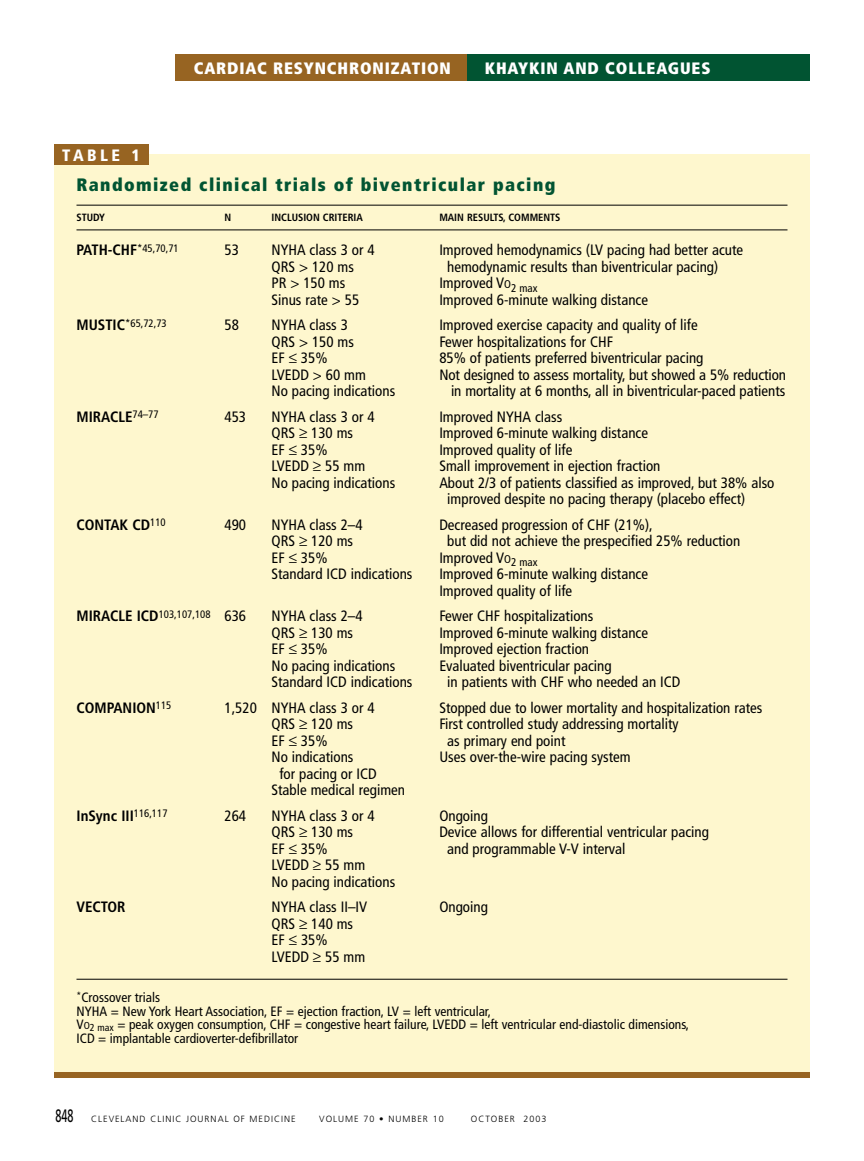
<style>
.page{position:relative;width:864px;height:1161px;background:#fff}
.page>*{position:absolute;margin:0;border:0;box-sizing:border-box;transform-origin:0 0}
.t1{font:900 condensed 18px "Frutiger";letter-spacing:.08em;color:#015432}
.t2{font:900 condensed 16.5px "Frutiger";letter-spacing:.05em;color:#fff}
.t3{font:900 condensed 16.5px "Frutiger";letter-spacing:.21em;color:#fff}
.t4{font:condensed 15px/16.5px "Frutiger";color:#000}
.t5{font:700 condensed 15px "Frutiger";color:#000}
.t6{font:condensed 13.5px/13.5px "Frutiger";color:#000}
.t7{font:condensed 10.8px "Frutiger";color:#000}
.t8{font:700 condensed 10.5px "Frutiger";color:#000}
.t9{font:300 9px "Frutiger";letter-spacing:.11em;color:#000}
.s1{font-weight:700;font-size:15px}
.s2{font-size:11.25px}
.s3{font-size:15px}
.s4{font-size:10.2px}
.s5{font-weight:400;font-size:18px}
</style>
<div class="page">
<div style="left:466px;top:54px;width:343px;height:27px;background:#015432"></div>
<div style="left:176px;top:54px;width:291px;height:27px;background:#976422"></div>
<div style="left:54px;top:154px;width:756px;height:920px;background:#fef7ce"></div>
<hr style="left:76px;top:205px;width:712px;height:1px;background:#000">
<hr style="left:76px;top:230px;width:712px;height:1px;background:#000">
<hr style="left:76px;top:979px;width:712px;height:1px;background:#000">
<div style="left:54px;top:144px;width:94px;height:21px;background:#976422"></div>
<div style="left:54px;top:1072px;width:756px;height:6px;background:#976422"></div>
<p class="t3" style="left:62px;top:148px;width:79px">TABLE 1</p>
<p class="t2" style="left:194px;top:61px;width:259px">CARDIAC RESYNCHRONIZATION</p>
<p class="t2" style="left:485px;top:61px;width:227px">KHAYKIN AND COLLEAGUES</p>
<p class="t1" style="left:76px;top:177px;width:480px">Randomized clinical trials of biventricular pacing</p>
<p class="t8" style="left:76px;top:213px;width:30px">STUDY</p>
<p class="t8" style="left:224px;top:213px;width:8px">N</p>
<p class="t8" style="left:271px;top:213px;width:93px">INCLUSION CRITERIA</p>
<p class="t8" style="left:439px;top:213px;width:123px">MAIN RESULTS, COMMENTS</p>
<p class="t7" style="left:76px;top:244px;width:104px"><span class="s1">PATH-CHF</span>*45,70,71</p>
<p class="t4" style="left:225px;top:243px;width:16px">53</p>
<p class="t4" style="left:271px;top:243px;width:105px">NYHA class 3 or 4</p>
<p class="t4" style="left:439px;top:243px;width:305px">Improved hemodynamics (LV pacing had better acute</p>
<p class="t4" style="left:271px;top:259px;width:84px">QRS &gt; 120 ms</p>
<p class="t4" style="left:447px;top:259px;width:273px">hemodynamic results than biventricular pacing)</p>
<p class="t4" style="left:271px;top:276px;width:75px">PR &gt; 150 ms</p>
<p class="t4" style="left:439px;top:276px;width:100px">Improved V<span class="s2">O</span><sub>2</sub> <sub>max</sub></p>
<p class="t4" style="left:272px;top:292px;width:89px">Sinus rate &gt; 55</p>
<p class="t4" style="left:439px;top:292px;width:210px">Improved 6-minute walking distance</p>
<p class="t7" style="left:76px;top:319px;width:92px"><span class="s1">MUSTIC</span>*65,72,73</p>
<p class="t4" style="left:225px;top:318px;width:16px">58</p>
<p class="t4" style="left:271px;top:318px;width:78px">NYHA class 3</p>
<p class="t4" style="left:439px;top:318px;width:260px">Improved exercise capacity and quality of life</p>
<p class="t4" style="left:271px;top:334px;width:84px">QRS &gt; 150 ms</p>
<p class="t4" style="left:439px;top:334px;width:175px">Fewer hospitalizations for CHF</p>
<p class="t4" style="left:271px;top:351px;width:58px">EF ≤ 35%</p>
<p class="t4" style="left:439px;top:351px;width:266px">85% of patients preferred biventricular pacing</p>
<p class="t4" style="left:272px;top:367px;width:96px">LVEDD &gt; 60 mm</p>
<p class="t4" style="left:439px;top:367px;width:348px">Not designed to assess mortality, but showed a 5% reduction</p>
<p class="t4" style="left:272px;top:384px;width:125px">No pacing indications</p>
<p class="t4" style="left:451px;top:384px;width:336px">in mortality at 6 months, all in biventricular-paced patients</p>
<p class="t5" style="left:77px;top:410px;width:84px">MIRACLE<sup>74–77</sup></p>
<p class="t4" style="left:225px;top:409px;width:23px">453</p>
<p class="t4" style="left:271px;top:409px;width:105px">NYHA class 3 or 4</p>
<p class="t4" style="left:439px;top:409px;width:124px">Improved NYHA class</p>
<p class="t4" style="left:271px;top:426px;width:83px">QRS ≥ 130 ms</p>
<p class="t4" style="left:439px;top:426px;width:210px">Improved 6-minute walking distance</p>
<p class="t4" style="left:271px;top:442px;width:58px">EF ≤ 35%</p>
<p class="t4" style="left:439px;top:442px;width:134px">Improved quality of life</p>
<p class="t4" style="left:272px;top:459px;width:95px">LVEDD ≥ 55 mm</p>
<p class="t4" style="left:439px;top:459px;width:223px">Small improvement in ejection fraction</p>
<p class="t4" style="left:272px;top:475px;width:125px">No pacing indications</p>
<p class="t4" style="left:447px;top:475px;width:329px;text-indent:-8px">About 2/3 of patients classified as improved, but 38% also improved despite no pacing therapy (placebo effect)</p>
<p class="t5" style="left:77px;top:518px;width:91px">CONTAK CD<sup>110</sup></p>
<p class="t4" style="left:225px;top:517px;width:23px">490</p>
<p class="t4" style="left:271px;top:517px;width:93px">NYHA class 2–4</p>
<p class="t4" style="left:439px;top:517px;width:215px">Decreased progression of CHF (21%),</p>
<p class="t4" style="left:271px;top:534px;width:83px">QRS ≥ 120 ms</p>
<p class="t4" style="left:447px;top:534px;width:295px">but did not achieve the prespecified 25% reduction</p>
<p class="t4" style="left:271px;top:550px;width:58px">EF ≤ 35%</p>
<p class="t4" style="left:439px;top:550px;width:100px">Improved V<span class="s2">O</span><sub>2</sub> <sub>max</sub></p>
<p class="t4" style="left:272px;top:567px;width:142px">Standard ICD indications</p>
<p class="t4" style="left:439px;top:567px;width:210px">Improved 6-minute walking distance<br>Improved quality of life</p>
<p class="t7" style="left:76px;top:610px;width:171px"><span class="s1">MIRACLE ICD</span>103,107,108 <span class="s3">636</span></p>
<p class="t4" style="left:271px;top:609px;width:93px">NYHA class 2–4</p>
<p class="t4" style="left:439px;top:609px;width:156px">Fewer CHF hospitalizations</p>
<p class="t4" style="left:271px;top:625px;width:83px">QRS ≥ 130 ms</p>
<p class="t4" style="left:439px;top:625px;width:210px">Improved 6-minute walking distance</p>
<p class="t4" style="left:271px;top:642px;width:58px">EF ≤ 35%</p>
<p class="t4" style="left:439px;top:642px;width:151px">Improved ejection fraction</p>
<p class="t4" style="left:272px;top:658px;width:125px">No pacing indications</p>
<p class="t4" style="left:439px;top:658px;width:174px">Evaluated biventricular pacing</p>
<p class="t4" style="left:272px;top:675px;width:142px">Standard ICD indications</p>
<p class="t4" style="left:447px;top:675px;width:235px">in patients with CHF who needed an ICD</p>
<p class="t5" style="left:77px;top:701px;width:96px">COMPANION<sup>115</sup></p>
<p class="t4" style="left:225px;top:700px;width:152px">1,520 NYHA class 3 or 4</p>
<p class="t4" style="left:439px;top:700px;width:325px">Stopped due to lower mortality and hospitalization rates</p>
<p class="t4" style="left:271px;top:717px;width:83px">QRS ≥ 120 ms</p>
<p class="t4" style="left:439px;top:717px;width:241px">First controlled study addressing mortality</p>
<p class="t4" style="left:271px;top:733px;width:58px">EF ≤ 35%</p>
<p class="t4" style="left:447px;top:733px;width:120px">as primary end point</p>
<p class="t4" style="left:272px;top:750px;width:84px">No indications</p>
<p class="t4" style="left:439px;top:750px;width:193px">Uses over-the-wire pacing system</p>
<p class="t4" style="left:272px;top:766px;width:135px;text-indent:8px">for pacing or ICD<br>Stable medical regimen</p>
<p class="t5" style="left:77px;top:809px;width:93px">InSync III<sup>116,117</sup></p>
<p class="t4" style="left:225px;top:808px;width:23px">264</p>
<p class="t4" style="left:271px;top:808px;width:105px">NYHA class 3 or 4</p>
<p class="t4" style="left:439px;top:808px;width:50px">Ongoing</p>
<p class="t4" style="left:271px;top:825px;width:83px">QRS ≥ 130 ms</p>
<p class="t4" style="left:439px;top:825px;width:271px">Device allows for differential ventricular pacing</p>
<p class="t4" style="left:271px;top:841px;width:58px">EF ≤ 35%</p>
<p class="t4" style="left:447px;top:841px;width:180px">and programmable V-V interval</p>
<p class="t4" style="left:272px;top:858px;width:125px">LVEDD ≥ 55 mm<br>No pacing indications</p>
<p class="t5" style="left:77px;top:901px;width:51px">VECTOR</p>
<p class="t4" style="left:272px;top:900px;width:97px">NYHA class II–IV</p>
<p class="t4" style="left:439px;top:900px;width:50px">Ongoing</p>
<p class="t4" style="left:272px;top:916px;width:95px">QRS ≥ 140 ms<br>EF ≤ 35%<br>LVEDD ≥ 55 mm</p>
<p class="t6" style="left:76px;top:992px;width:614px"><sup>*</sup>Crossover trials<br>NYHA = New York Heart Association, EF = ejection fraction, LV = left ventricular,<br>V<span class="s4">O</span><sub>2</sub> <sub>max</sub> = peak oxygen consumption, CHF = congestive heart failure, LVEDD = left ventricular end-diastolic dimensions, ICD = implantable cardioverter-defibrillator</p>
<p class="t9" style="left:56px;top:1116px;width:242px"><span class="s5">848</span> CLEVELAND CLINIC JOURNAL OF MEDICINE</p>
<p class="t9" style="left:319px;top:1116px;width:126px">VOLUME 70 • NUMBER 10</p>
<p class="t9" style="left:471px;top:1116px;width:77px">OCTOBER 2003</p>
</div>
